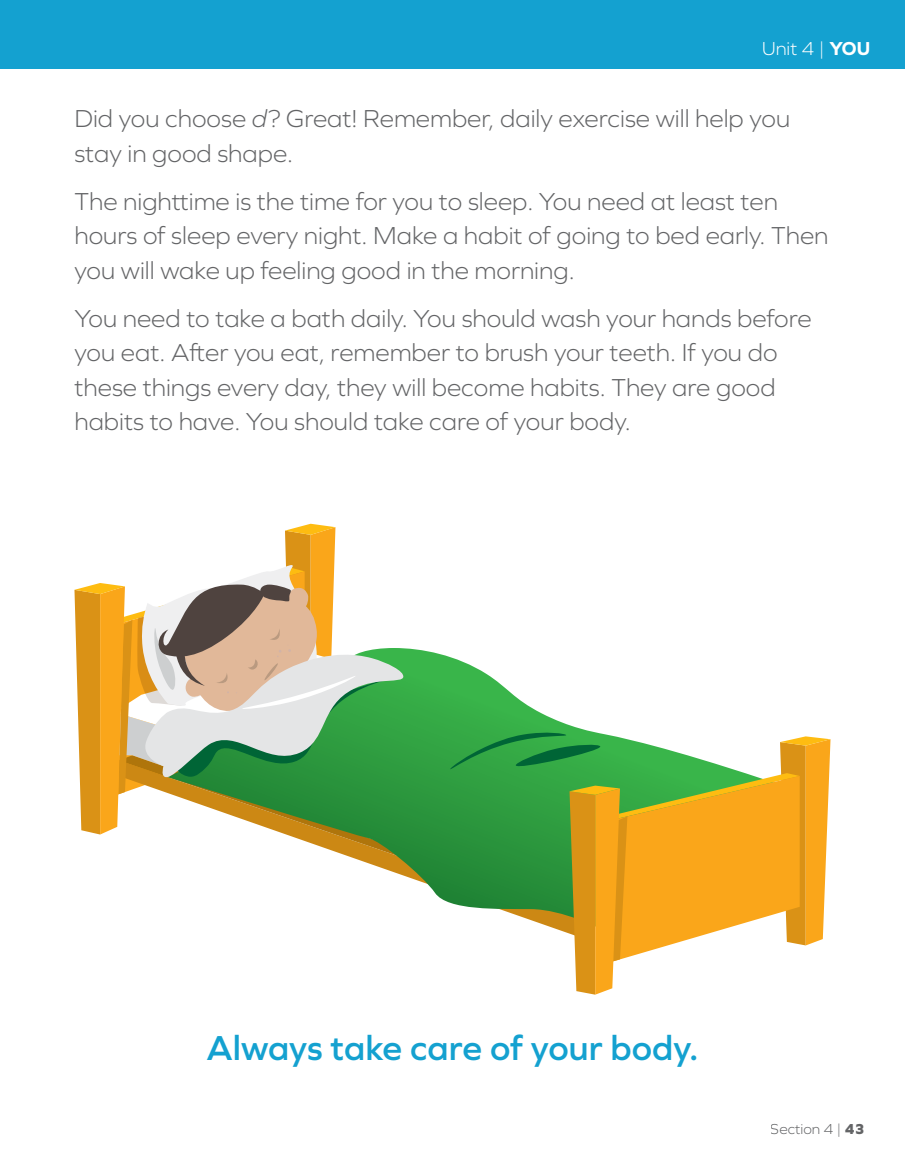
<style>
.page{position:relative;width:905px;height:1175px;background:#fff}
.page>*{position:absolute;margin:0;border:0;box-sizing:border-box;transform-origin:0 0}
.t1{font:600 36px "Graphie";color:#14a1d0}
.t2{font:300 25.5px/34.5px "Graphie";color:#636466}
.t3{font:300 19.5px "Graphie";color:#fff}
.t4{font:300 15px "Graphie";color:#636466}
.s1{font-weight:700}
.s2{font-style:italic}
.s3{font-weight:800}
</style>
<div class="page">
<svg style="left:285px;top:648px;width:300px;height:255px"></svg>
<svg style="left:74px;top:524px;width:330px;height:310px"></svg>
<svg style="left:449px;top:730px;width:381px;height:264px"></svg>
<div style="left:0;top:0;width:904px;height:68px;background:#14a1d0"></div>
<p class="t3" style="left:762px;top:37px;width:109px">Unit 4 | <span class="s1">YOU</span></p>
<p class="t2" style="left:74px;top:101px;width:717px">Did you choose <span class="s2">d</span>? Great! Remember, daily exercise will help you stay in good shape.</p>
<p class="t2" style="left:74px;top:183px;width:755px">The nighttime is the time for you to sleep. You need at least ten hours of sleep every night. Make a habit of going to bed early. Then you will wake up feeling good in the morning.</p>
<p class="t2" style="left:74px;top:300px;width:738px">You need to take a bath daily. You should wash your hands before you eat. After you eat, remember to brush your teeth. If you do these things every day, they will become habits. They are good habits to have. You should take care of your body.</p>
<h1 class="t1" style="left:206px;top:1026px;width:493px">Always take care of your body.</h1>
<p class="t4" style="left:770px;top:1120px;width:95px">Section 4 | <span class="s3">43</span></p>
</div>
